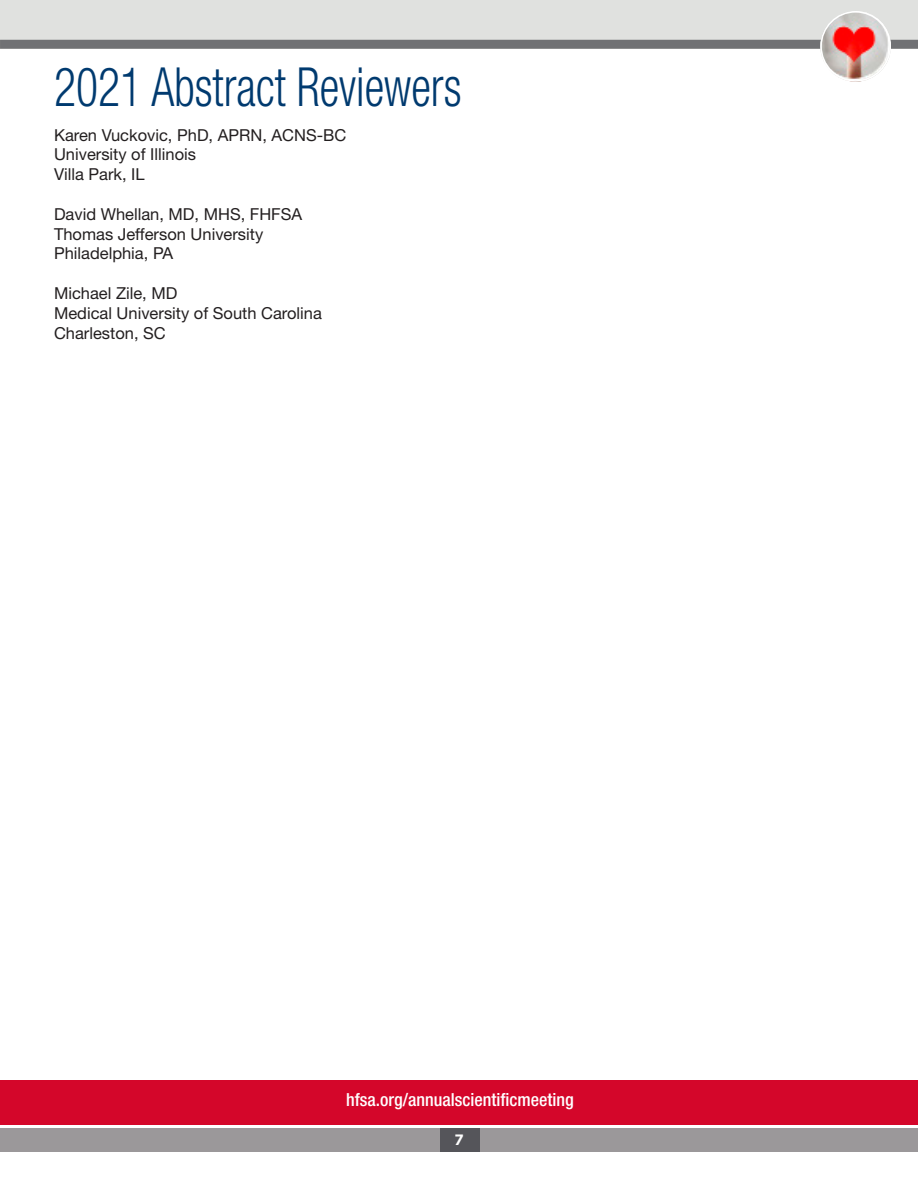
<style>
.page{position:relative;width:918px;height:1188px;background:#fff}
.page>*{position:absolute;margin:0;border:0;box-sizing:border-box;transform-origin:0 0}
.t1{font:300 condensed 54px "Helvetica Neue LT Std";color:#003a6f;scale:.85 1}
.t2{font:500 condensed 18px "Helvetica Neue LT Std";color:#fff}
.t3{font:16.5px "Helvetica Neue LT Std";color:#231f20}
.t4{font:700 15px "Gotham";color:#fff}
</style>
<div class="page">
<div style="left:0;top:1080px;width:918px;height:44px;background:#d4062a"></div>
<div style="left:0;top:1129px;width:918px;height:23px;background:#9b989a"></div>
<div style="left:440px;top:1129px;width:39px;height:23px;background:#55555a"></div>
<div style="left:0;top:0;width:918px;height:49px;background:#e0e1df"></div>
<div style="left:0;top:40px;width:918px;height:9px;background:#707174"></div>
<img style="left:820px;top:11px;width:71px;height:71px;border-radius:35px">
<div style="left:820px;top:11px;width:71px;height:71px;border:2px solid #fff;border-radius:50%"></div>
<p class="t1" style="left:54px;top:56px;width:481px">2021 Abstract Reviewers</p>
<p class="t3" style="left:54px;top:125px;width:294px">Karen Vuckovic, PhD, APRN, ACNS-BC</p>
<p class="t3" style="left:54px;top:145px;width:144px">University of Illinois</p>
<p class="t3" style="left:54px;top:165px;width:92px">Villa Park, IL</p>
<p class="t3" style="left:54px;top:204px;width:250px">David Whellan, MD, MHS, FHFSA</p>
<p class="t3" style="left:54px;top:224px;width:211px">Thomas Jefferson University</p>
<p class="t3" style="left:54px;top:244px;width:121px">Philadelphia, PA</p>
<p class="t3" style="left:54px;top:283px;width:125px">Michael Zile, MD</p>
<p class="t3" style="left:54px;top:303px;width:269px">Medical University of South Carolina</p>
<p class="t3" style="left:54px;top:323px;width:113px">Charleston, SC</p>
<p class="t2" style="left:346px;top:1089px;width:229px">hfsa.org/annualscientificmeeting</p>
<p class="t4" style="left:455px;top:1130px;width:11px">7</p>
</div>
